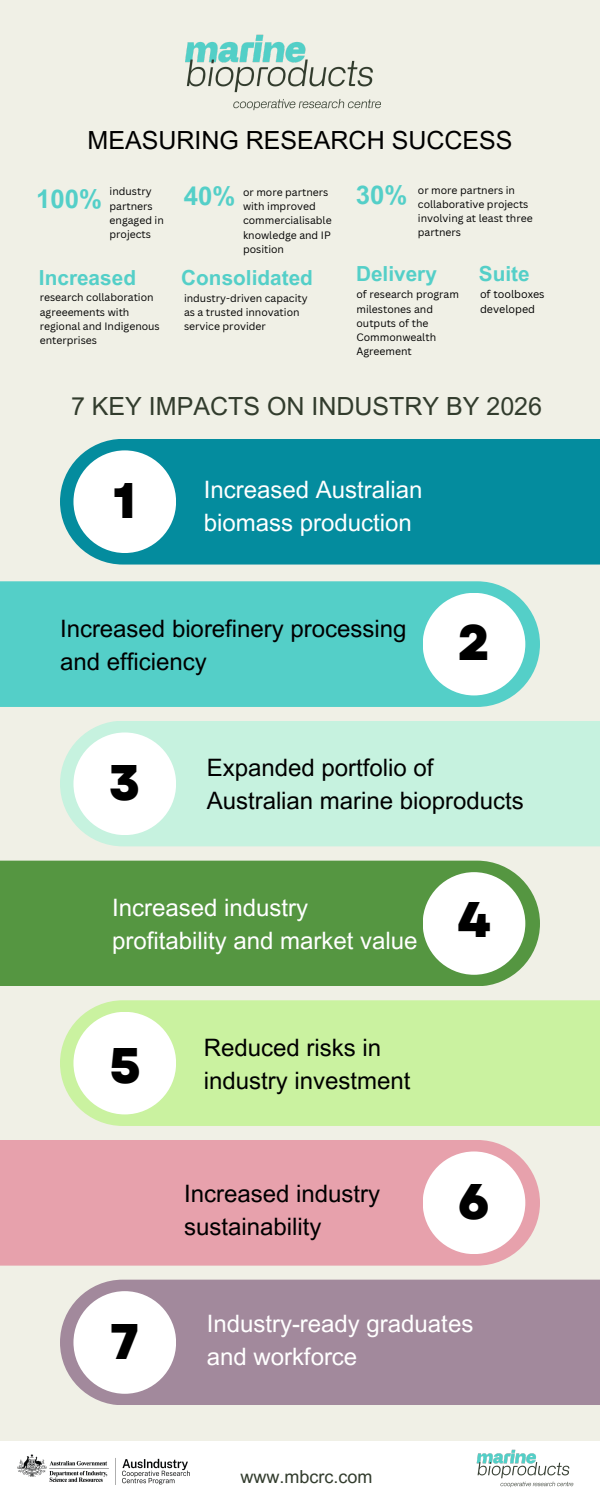
<style>
.page{position:relative;width:600px;height:1500px;background:#f0f0e6}
.page>*{position:absolute;margin:0;border:0;box-sizing:border-box;transform-origin:0 0}
.t1{font:800 50px "Garet";color:#000}
.t2{font:700 25.8px "Arial MT Pro";color:#54cfc8}
.t3{font:25px "Arial MT Pro";color:#323c2d}
.t4{font:25px "Arial MT Pro";color:#000}
.t5{font:24px/33px "Arial MT Pro";color:#000}
.t6{font:24px/33px "Arial MT Pro";color:#fff}
.t7{font:700 20.8px "Arial MT Pro";color:#54cfc8}
.t8{font:18px "Arial MT Pro";color:#323c2d}
.t9{font:10.7px/14.7px "Canva Sans";color:#000}
.t10{font:10.4px/14.2px "Canva Sans";color:#000}
</style>
<div class="page">
<div style="left:60px;top:439px;width:540px;height:126px;background:#048c9e"></div>
<div style="left:0;top:581px;width:540px;height:126px;background:#54cfc8"></div>
<div style="left:60px;top:721px;width:540px;height:125px;background:#c6f2df"></div>
<div style="left:0;top:861px;width:540px;height:125px;background:#559641"></div>
<div style="left:60px;top:1000px;width:540px;height:126px;background:#caf2a0"></div>
<div style="left:0;top:1140px;width:540px;height:126px;background:#e7a1ac"></div>
<div style="left:60px;top:1280px;width:540px;height:125px;background:#a2899c"></div>
<div style="left:73px;top:450px;width:103px;height:103px;background:#fff;border-radius:50%"></div>
<div style="left:423px;top:593px;width:102px;height:102px;background:#fff;border-radius:50%"></div>
<div style="left:423px;top:872px;width:102px;height:103px;background:#fff;border-radius:50%"></div>
<div style="left:73px;top:732px;width:103px;height:103px;background:#fff;border-radius:50%"></div>
<div style="left:73px;top:1012px;width:103px;height:102px;background:#fff;border-radius:50%"></div>
<div style="left:73px;top:1291px;width:103px;height:103px;background:#fff;border-radius:50%"></div>
<div style="left:423px;top:1151px;width:102px;height:103px;background:#fff;border-radius:50%"></div>
<div style="left:0;top:1441px;width:600px;height:59px;background:#fff"></div>
<img style="left:17px;top:1455px;width:173px;height:29px">
<img style="left:476px;top:1449px;width:98px;height:39px">
<img style="left:185px;top:34px;width:196px;height:77px">
<p class="t4" style="left:88px;top:131px;width:426px">MEASURING RESEARCH SUCCESS</p>
<p class="t2" style="left:36px;top:189px;width:67px">100%</p>
<p class="t10" style="left:110px;top:184px;width:56px">industry partners engaged in projects</p>
<p class="t2" style="left:184px;top:186px;width:53px">40%</p>
<p class="t10" style="left:243px;top:185px;width:90px">or more partners with improved commercialisable knowledge and IP position</p>
<p class="t2" style="left:356px;top:185px;width:53px">30%</p>
<p class="t10" style="left:418px;top:183px;width:116px">or more partners in collaborative projects involving at least three partners</p>
<p class="t10" style="left:40px;top:290px;width:122px">research collaboration agreeements with regional and Indigenous enterprises</p>
<p class="t10" style="left:357px;top:287px;width:104px">of research program milestones and outputs of the<br>Commonwealth<br>Agreement</p>
<p class="t7" style="left:479px;top:265px;width:52px">Suite</p>
<p class="t7" style="left:39px;top:269px;width:99px">Increased</p>
<p class="t7" style="left:181px;top:269px;width:133px">Consolidated</p>
<p class="t7" style="left:356px;top:265px;width:82px">Delivery</p>
<p class="t9" style="left:480px;top:286px;width:66px">of toolboxes developed</p>
<p class="t10" style="left:184px;top:291px;width:125px">industry-driven capacity as a trusted innovation service provider</p>
<p class="t3" style="left:71px;top:397px;width:472px">7 KEY IMPACTS ON INDUSTRY BY 2026</p>
<p class="t1" style="left:114px;top:464px;width:24px">1</p>
<p class="t6" style="left:204px;top:476px;width:220px">Increased Australian biomass production</p>
<p class="t5" style="left:60px;top:615px;width:348px">Increased biorefinery processing and efficiency</p>
<p class="t1" style="left:458px;top:607px;width:34px">2</p>
<p class="t1" style="left:109px;top:746px;width:33px">3</p>
<p class="t5" style="left:207px;top:754px;width:319px">Expanded portfolio of<br>Australian marine bioproducts</p>
<p class="t6" style="left:112px;top:894px;width:307px">Increased industry profitability and market value</p>
<p class="t1" style="left:110px;top:1029px;width:33px">5</p>
<p class="t5" style="left:204px;top:1034px;width:208px">Reduced risks in industry investment</p>
<p class="t5" style="left:184px;top:1180px;width:197px">Increased industry sustainability</p>
<p class="t1" style="left:457px;top:884px;width:35px">4</p>
<p class="t1" style="left:458px;top:1165px;width:34px">6</p>
<p class="t1" style="left:110px;top:1305px;width:30px">7</p>
<p class="t6" style="left:207px;top:1310px;width:268px">Industry-ready graduates and workforce</p>
<p class="t8" style="left:241px;top:1469px;width:133px">www.mbcrc.com</p>
</div>
